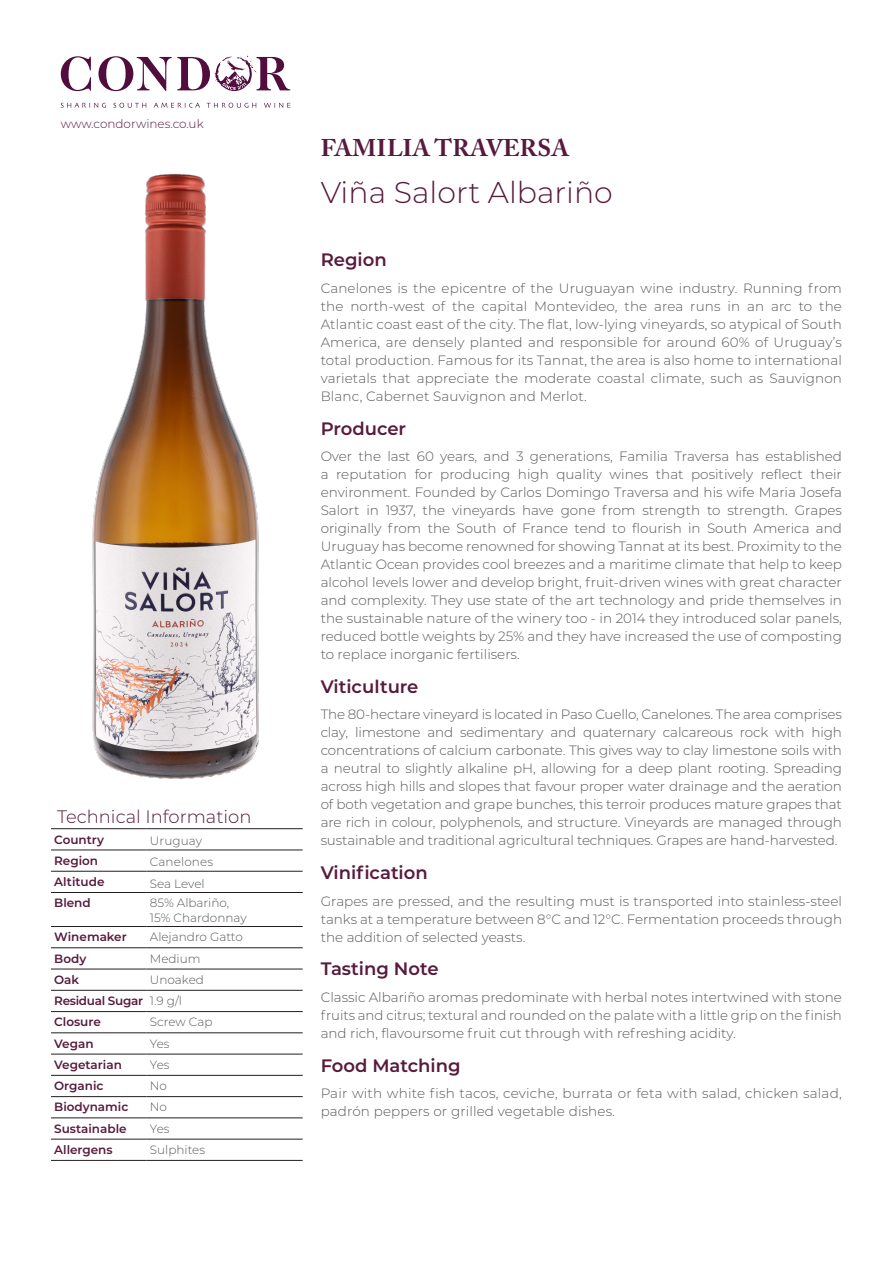
<style>
.page{position:relative;width:893px;height:1263px;background:#fff}
.page>*{position:absolute;margin:0;border:0;box-sizing:border-box;transform-origin:0 0}
.t1{font:300 30px "Montserrat";color:#571a3c}
.t2{font:700 24px "Adobe Caslon Pro";letter-spacing:.015em;color:#571a3c}
.t3{font:600 18px "Montserrat";color:#571a3c}
.t4{font:300 18px "Montserrat";color:#571a3c}
.Standard_Paragraph_Style{font:300 13.5px/18px "Montserrat";color:#57585a;text-align:justify}
.t5{font:300 12px/14.4px "Montserrat";color:#57585a}
.t6{font:600 12px "Montserrat";color:#571a3c}
.t7{font:300 12px "Montserrat";color:#571a3c}
.t8{font:600 12px "Montserrat";letter-spacing:-.025em;color:#571a3c}
</style>
<div class="page">
<svg style="left:61px;top:56px;width:30px;height:35px"></svg>
<svg style="left:98px;top:55px;width:192px;height:36px"></svg>
<svg style="left:61px;top:103px;width:45px;height:5px"></svg>
<svg style="left:113px;top:103px;width:33px;height:5px"></svg>
<svg style="left:154px;top:103px;width:46px;height:5px"></svg>
<svg style="left:207px;top:103px;width:49px;height:5px"></svg>
<svg style="left:264px;top:103px;width:26px;height:5px"></svg>
<img style="left:92px;top:174px;width:167px;height:606px">
<hr style="left:51px;top:828px;width:96px;height:1px;background:#231f20">
<hr style="left:147px;top:828px;width:156px;height:1px;background:#231f20">
<hr style="left:51px;top:850px;width:96px;height:1px;background:#231f20">
<hr style="left:147px;top:850px;width:156px;height:1px;background:#231f20">
<hr style="left:51px;top:871px;width:96px;height:1px;background:#231f20">
<hr style="left:147px;top:871px;width:156px;height:1px;background:#231f20">
<hr style="left:51px;top:892px;width:96px;height:1px;background:#231f20">
<hr style="left:147px;top:892px;width:156px;height:1px;background:#231f20">
<hr style="left:51px;top:926px;width:96px;height:1px;background:#231f20">
<hr style="left:147px;top:926px;width:156px;height:1px;background:#231f20">
<hr style="left:51px;top:947px;width:96px;height:1px;background:#231f20">
<hr style="left:147px;top:947px;width:156px;height:1px;background:#231f20">
<hr style="left:51px;top:969px;width:96px;height:1px;background:#231f20">
<hr style="left:147px;top:969px;width:156px;height:1px;background:#231f20">
<hr style="left:51px;top:990px;width:96px;height:1px;background:#231f20">
<hr style="left:147px;top:990px;width:156px;height:1px;background:#231f20">
<hr style="left:51px;top:1011px;width:96px;height:1px;background:#231f20">
<hr style="left:147px;top:1011px;width:156px;height:1px;background:#231f20">
<hr style="left:51px;top:1032px;width:96px;height:1px;background:#231f20">
<hr style="left:147px;top:1032px;width:156px;height:1px;background:#231f20">
<hr style="left:51px;top:1054px;width:96px;height:1px;background:#231f20">
<hr style="left:147px;top:1054px;width:156px;height:1px;background:#231f20">
<hr style="left:51px;top:1075px;width:96px;height:1px;background:#231f20">
<hr style="left:147px;top:1075px;width:156px;height:1px;background:#231f20">
<hr style="left:51px;top:1096px;width:96px;height:1px;background:#231f20">
<hr style="left:147px;top:1096px;width:156px;height:1px;background:#231f20">
<hr style="left:51px;top:1117px;width:96px;height:1px;background:#231f20">
<hr style="left:147px;top:1117px;width:156px;height:1px;background:#231f20">
<hr style="left:51px;top:1139px;width:96px;height:1px;background:#231f20">
<hr style="left:147px;top:1139px;width:156px;height:1px;background:#231f20">
<hr style="left:51px;top:1160px;width:96px;height:1px;background:#231f20">
<hr style="left:147px;top:1160px;width:156px;height:1px;background:#231f20">
<p class="t7" style="left:61px;top:115px;width:145px">www.condorwines.co.uk</p>
<p class="t4" style="left:57px;top:804px;width:196px">Technical Information</p>
<p class="t6" style="left:54px;top:831px;width:51px">Country</p>
<p class="t5" style="left:150px;top:833px;width:54px">Uruguay</p>
<p class="t6" style="left:54px;top:852px;width:45px">Region</p>
<p class="t5" style="left:150px;top:854px;width:65px">Canelones</p>
<p class="t6" style="left:54px;top:873px;width:52px">Altitude</p>
<p class="t5" style="left:150px;top:876px;width:56px">Sea Level</p>
<p class="t6" style="left:54px;top:894px;width:38px">Blend</p>
<p class="t5" style="left:150px;top:895px;width:98px">85% Albariño,<br>15% Chardonnay</p>
<p class="t6" style="left:54px;top:928px;width:74px">Winemaker</p>
<p class="t5" style="left:150px;top:929px;width:95px">Alejandro Gatto</p>
<p class="t6" style="left:54px;top:950px;width:34px">Body</p>
<p class="t5" style="left:150px;top:951px;width:52px">Medium</p>
<p class="t6" style="left:54px;top:971px;width:27px">Oak</p>
<p class="t5" style="left:150px;top:972px;width:56px">Unoaked</p>
<p class="t8" style="left:54px;top:992px;width:90px">Residual Sugar</p>
<p class="t5" style="left:150px;top:993px;width:34px">1.9 g/l</p>
<p class="t6" style="left:54px;top:1013px;width:48px">Closure</p>
<p class="t5" style="left:150px;top:1014px;width:64px">Screw Cap</p>
<p class="t6" style="left:54px;top:1035px;width:41px">Vegan</p>
<p class="t5" style="left:150px;top:1036px;width:21px">Yes</p>
<p class="t6" style="left:54px;top:1056px;width:69px">Vegetarian</p>
<p class="t5" style="left:150px;top:1057px;width:21px">Yes</p>
<p class="t6" style="left:54px;top:1077px;width:51px">Organic</p>
<p class="t5" style="left:150px;top:1078px;width:19px">No</p>
<p class="t6" style="left:54px;top:1099px;width:76px">Biodynamic</p>
<p class="t5" style="left:150px;top:1099px;width:19px">No</p>
<p class="t6" style="left:54px;top:1120px;width:74px">Sustainable</p>
<p class="t5" style="left:150px;top:1121px;width:21px">Yes</p>
<p class="t6" style="left:54px;top:1141px;width:60px">Allergens</p>
<p class="t5" style="left:150px;top:1142px;width:57px">Sulphites</p>
<p class="t2" style="left:321px;top:134px;width:250px">FAMILIA TRAVERSA</p>
<p class="t1" style="left:321px;top:171px;width:294px">Viña Salort Albariño</p>
<p class="t3" style="left:321px;top:247px;width:67px">Region</p>
<p class="Standard_Paragraph_Style" style="left:321px;top:279px;width:523px">Canelones is the epicentre of the Uruguayan wine industry. Running from the north-west of the capital Montevideo, the area runs in an arc to the Atlantic coast east of the city. The flat, low-lying vineyards, so atypical of South America, are densely planted and responsible for around 60% of Uruguay’s total production. Famous for its Tannat, the area is also home to international varietals that appreciate the moderate coastal climate, such as Sauvignon Blanc, Cabernet Sauvignon and Merlot.</p>
<p class="t3" style="left:321px;top:415px;width:87px">Producer</p>
<p class="Standard_Paragraph_Style" style="left:321px;top:447px;width:523px">Over the last 60 years, and 3 generations, Familia Traversa has established a reputation for producing high quality wines that positively reflect their environment. Founded by Carlos Domingo Traversa and his wife Maria Josefa Salort in 1937, the vineyards have gone from strength to strength. Grapes originally from the South of France tend to flourish in South America and Uruguay has become renowned for showing Tannat at its best. Proximity to the Atlantic Ocean provides cool breezes and a maritime climate that help to keep alcohol levels lower and develop bright, fruit-driven wines with great character and complexity. They use state of the art technology and pride themselves in the sustainable nature of the winery too - in 2014 they introduced solar panels, reduced bottle weights by 25% and they have increased the use of composting to replace inorganic fertilisers.</p>
<p class="t3" style="left:321px;top:674px;width:99px">Viticulture</p>
<p class="Standard_Paragraph_Style" style="left:321px;top:705px;width:523px">The 80-hectare vineyard is located in Paso Cuello, Canelones. The area comprises clay, limestone and sedimentary and quaternary calcareous rock with high concentrations of calcium carbonate. This gives way to clay limestone soils with a neutral to slightly alkaline pH, allowing for a deep plant rooting. Spreading across high hills and slopes that favour proper water drainage and the aeration of both vegetation and grape bunches, this terroir produces mature grapes that are rich in colour, polyphenols, and structure. Vineyards are managed through sustainable and traditional agricultural techniques. Grapes are hand-harvested.</p>
<p class="t3" style="left:321px;top:860px;width:109px">Vinification</p>
<p class="Standard_Paragraph_Style" style="left:321px;top:891px;width:523px">Grapes are pressed, and the resulting must is transported into stainless-steel tanks at a temperature between 8°C and 12°C. Fermentation proceeds through the addition of selected yeasts.</p>
<p class="t3" style="left:321px;top:956px;width:119px">Tasting Note</p>
<p class="Standard_Paragraph_Style" style="left:321px;top:987px;width:523px">Classic Albariño aromas predominate with herbal notes intertwined with stone fruits and citrus; textural and rounded on the palate with a little grip on the finish and rich, flavoursome fruit cut through with refreshing acidity.</p>
<p class="t3" style="left:321px;top:1052px;width:141px">Food Matching</p>
<p class="Standard_Paragraph_Style" style="left:321px;top:1084px;width:523px">Pair with white fish tacos, ceviche, burrata or feta with salad, chicken salad, padrón peppers or grilled vegetable dishes.</p>
</div>
